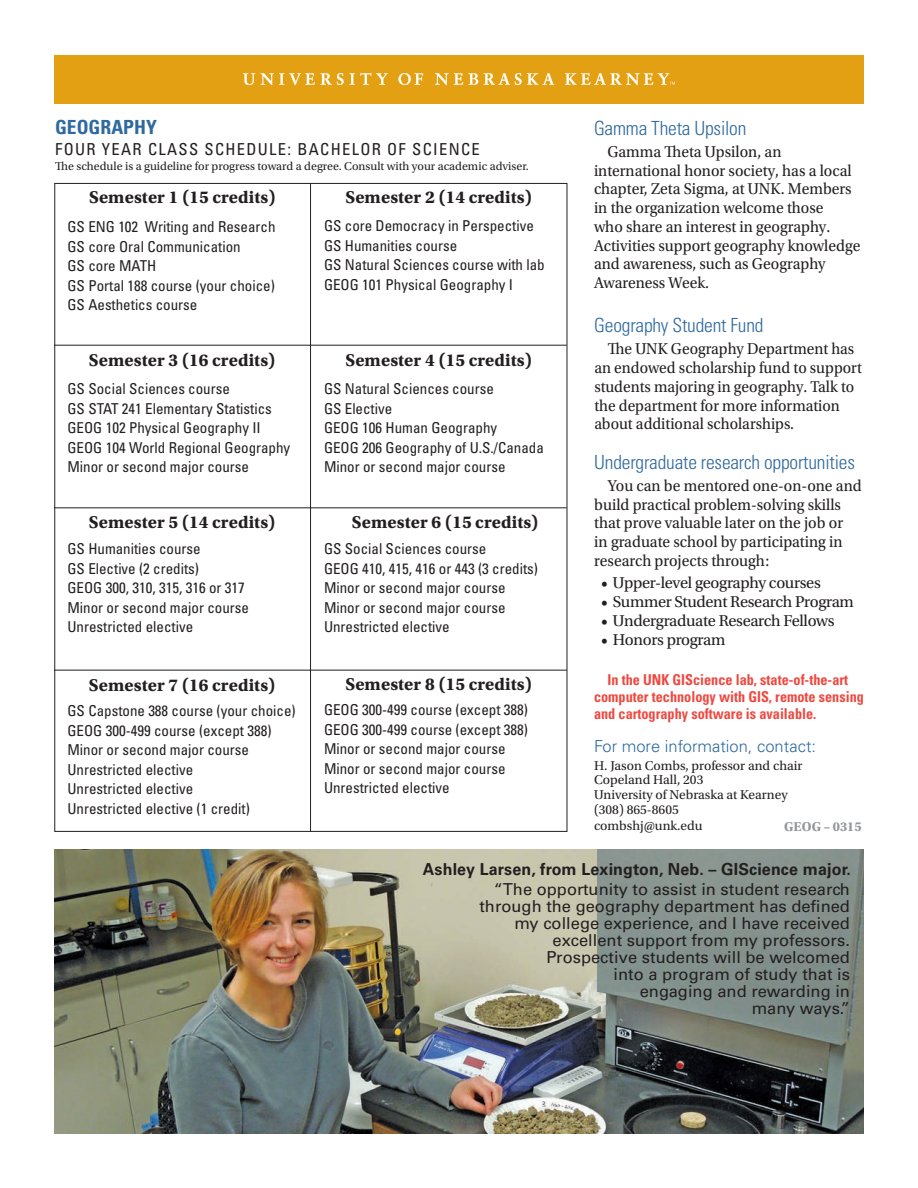
<style>
.page{position:relative;width:918px;height:1188px;background:#fff}
.page>*{position:absolute;margin:0;border:0;box-sizing:border-box;transform-origin:0 0}
.BLUE_sub-headlines{font:300 condensed 19.5px "Univers LT Std";letter-spacing:-.01em;color:#2f699e}
.BLUE_sub-headlines-2{font:700 condensed 19.5px "Univers LT Std";color:#2f699e}
.Semester_type{font:18px "Utopia Std Bold Capt";color:#231f20}
.BLUE_sub-headlines-3{font:16.5px/18.8px "Utopia Std";color:#231f20;scale:.95 1}
.FACTS{font:16.5px/17px "Univers LT Std";color:#231f20;text-align:right}
.BLUE_sub-headlines-4{font:16.5px/18.8px "Utopia Std";color:#231f20;scale:.94 1}
.BLUE_sub-headlines-5{font:16.5px "Utopia Std";letter-spacing:-.02em;color:#231f20}
.t1{font:700 16.5px "Univers LT Std";letter-spacing:.01em;color:#231f20}
.BLUE_sub-headlines-6{font:condensed 16.5px "Univers LT Std";letter-spacing:.08em;color:#231f20}
.For_more_information{font:300 16.5px "Univers LT Std";color:#2f699e}
.Class_schedule_type{font:condensed 15px "Univers LT Std";color:#231f20}
.BLUE_sub-headlines-7{font:700 condensed 15px/16.8px "Univers LT Std";color:#ef483f;scale:.95 1}
.Dept_Chair_info{font:13.5px "Utopia Std";color:#231f20}
.Story_TEXT{font:700 13.5px "Utopia Std";letter-spacing:.005em;color:#939598}
.BLUE_sub-headlines-8{font:12px "Utopia Std";color:#231f20}
</style>
<div class="page">
<div style="left:54px;top:55px;width:810px;height:48px;background:#e4a013"></div>
<svg style="left:243px;top:73px;width:12px;height:12px"></svg>
<svg style="left:261px;top:73px;width:83px;height:12px"></svg>
<svg style="left:350px;top:73px;width:38px;height:12px"></svg>
<svg style="left:398px;top:73px;width:25px;height:12px"></svg>
<svg style="left:435px;top:73px;width:28px;height:12px"></svg>
<svg style="left:469px;top:73px;width:9px;height:12px"></svg>
<svg style="left:484px;top:73px;width:70px;height:12px"></svg>
<svg style="left:565px;top:73px;width:110px;height:12px"></svg>
<img style="left:54px;top:849px;width:810px;height:285px">
<div style="left:597px;top:849px;width:53px;height:142px;background:#87948f"></div>
<hr style="left:54px;top:345px;width:513px;height:1px;background:#231f20">
<hr style="left:54px;top:670px;width:513px;height:1px;background:#231f20">
<hr style="left:54px;top:508px;width:513px;height:1px;background:#231f20">
<hr style="left:310px;top:183px;width:1px;height:648px;background:#231f20">
<p class="BLUE_sub-headlines-2" style="left:55px;top:115px;width:103px">GEOGRAPHY</p>
<p class="BLUE_sub-headlines-6" style="left:55px;top:139px;width:426px">FOUR YEAR CLASS SCHEDULE: BACHELOR OF SCIENCE</p>
<p class="BLUE_sub-headlines-8" style="left:55px;top:159px;width:475px">The schedule is a guideline for progress toward a degree. Consult with your academic adviser.</p>
<p class="Semester_type" style="left:89px;top:187px;width:188px">Semester 1 (15 credits)</p>
<p class="Class_schedule_type" style="left:68px;top:218px;width:210px">GS ENG 102 Writing and Research</p>
<p class="Class_schedule_type" style="left:68px;top:237px;width:175px">GS core Oral Communication</p>
<p class="Class_schedule_type" style="left:68px;top:257px;width:90px">GS core MATH</p>
<p class="Class_schedule_type" style="left:68px;top:276px;width:209px">GS Portal 188 course (your choice)</p>
<p class="Class_schedule_type" style="left:68px;top:296px;width:131px">GS Aesthetics course</p>
<p class="Semester_type" style="left:89px;top:349px;width:188px">Semester 3 (16 credits)</p>
<p class="Class_schedule_type" style="left:68px;top:379px;width:164px">GS Social Sciences course</p>
<p class="Class_schedule_type" style="left:68px;top:399px;width:206px">GS STAT 241 Elementary Statistics</p>
<p class="Class_schedule_type" style="left:68px;top:418px;width:195px">GEOG 102 Physical Geography II</p>
<p class="Class_schedule_type" style="left:68px;top:438px;width:224px">GEOG 104 World Regional Geography</p>
<p class="Class_schedule_type" style="left:68px;top:457px;width:183px">Minor or second major course</p>
<p class="Semester_type" style="left:345px;top:187px;width:188px">Semester 2 (14 credits)</p>
<p class="Class_schedule_type" style="left:324px;top:216px;width:211px">GS core Democracy in Perspective</p>
<p class="Class_schedule_type" style="left:324px;top:236px;width:135px">GS Humanities course</p>
<p class="Class_schedule_type" style="left:324px;top:255px;width:222px">GS Natural Sciences course with lab</p>
<p class="Class_schedule_type" style="left:324px;top:275px;width:191px">GEOG 101 Physical Geography I</p>
<p class="Semester_type" style="left:345px;top:349px;width:188px">Semester 4 (15 credits)</p>
<p class="Class_schedule_type" style="left:324px;top:379px;width:171px">GS Natural Sciences course</p>
<p class="Class_schedule_type" style="left:324px;top:399px;width:70px">GS Elective</p>
<p class="Class_schedule_type" style="left:324px;top:418px;width:175px">GEOG 106 Human Geography</p>
<p class="Class_schedule_type" style="left:324px;top:438px;width:221px">GEOG 206 Geography of U.S./Canada</p>
<p class="Class_schedule_type" style="left:324px;top:457px;width:183px">Minor or second major course</p>
<p class="Semester_type" style="left:89px;top:511px;width:188px">Semester 5 (14 credits)</p>
<p class="Semester_type" style="left:352px;top:511px;width:188px">Semester 6 (15 credits)</p>
<p class="Class_schedule_type" style="left:68px;top:539px;width:135px">GS Humanities course</p>
<p class="Class_schedule_type" style="left:68px;top:559px;width:133px">GS Elective (2 credits)</p>
<p class="Class_schedule_type" style="left:68px;top:578px;width:179px">GEOG 300, 310, 315, 316 or 317</p>
<p class="Class_schedule_type" style="left:68px;top:598px;width:183px">Minor or second major course</p>
<p class="Class_schedule_type" style="left:68px;top:617px;width:127px">Unrestricted elective</p>
<p class="Class_schedule_type" style="left:324px;top:539px;width:164px">GS Social Sciences course</p>
<p class="Class_schedule_type" style="left:324px;top:559px;width:216px">GEOG 410, 415, 416 or 443 (3 credits)</p>
<p class="Class_schedule_type" style="left:324px;top:578px;width:183px">Minor or second major course</p>
<p class="Class_schedule_type" style="left:324px;top:598px;width:183px">Minor or second major course</p>
<p class="Class_schedule_type" style="left:324px;top:617px;width:127px">Unrestricted elective</p>
<p class="Semester_type" style="left:89px;top:675px;width:188px">Semester 7 (16 credits)</p>
<p class="Semester_type" style="left:345px;top:674px;width:188px">Semester 8 (15 credits)</p>
<p class="Class_schedule_type" style="left:68px;top:701px;width:230px">GS Capstone 388 course (your choice)</p>
<p class="Class_schedule_type" style="left:68px;top:721px;width:206px">GEOG 300-499 course (except 388)</p>
<p class="Class_schedule_type" style="left:68px;top:740px;width:183px">Minor or second major course</p>
<p class="Class_schedule_type" style="left:68px;top:760px;width:127px">Unrestricted elective</p>
<p class="Class_schedule_type" style="left:68px;top:779px;width:127px">Unrestricted elective</p>
<p class="Class_schedule_type" style="left:68px;top:799px;width:184px">Unrestricted elective (1 credit)</p>
<p class="Class_schedule_type" style="left:324px;top:701px;width:206px">GEOG 300-499 course (except 388)</p>
<p class="Class_schedule_type" style="left:324px;top:720px;width:206px">GEOG 300-499 course (except 388)</p>
<p class="Class_schedule_type" style="left:324px;top:740px;width:183px">Minor or second major course</p>
<p class="Class_schedule_type" style="left:324px;top:759px;width:183px">Minor or second major course</p>
<p class="Class_schedule_type" style="left:324px;top:779px;width:127px">Unrestricted elective</p>
<p class="BLUE_sub-headlines" style="left:594px;top:116px;width:154px">Gamma Theta Upsilon</p>
<p class="BLUE_sub-headlines-3" style="left:594px;top:142px;width:282px;text-indent:13px">Gamma Theta Upsilon, an international honor society, has a local chapter, Zeta Sigma, at UNK. Members in the organization welcome those<br>who share an interest in geography.<br>Activities support geography knowledge and awareness, such as Geography<br>Awareness Week.</p>
<p class="BLUE_sub-headlines" style="left:594px;top:314px;width:171px">Geography Student Fund</p>
<p class="BLUE_sub-headlines-4" style="left:594px;top:340px;width:286px;text-indent:13px">The UNK Geography Department has an endowed scholarship fund to support students majoring in geography. Talk to the department for more information about additional scholarships.</p>
<p class="BLUE_sub-headlines" style="left:594px;top:450px;width:262px">Undergraduate research opportunities</p>
<p class="BLUE_sub-headlines-3" style="left:594px;top:477px;width:283px;text-indent:13px">You can be mentored one-on-one and build practical problem-solving skills that prove valuable later on the job or<br>in graduate school by participating in research projects through:</p>
<p class="BLUE_sub-headlines-5" style="left:601px;top:574px;width:221px">• Upper-level geography courses</p>
<p class="BLUE_sub-headlines-5" style="left:601px;top:593px;width:254px">• Summer Student Research Program</p>
<p class="BLUE_sub-headlines-5" style="left:601px;top:612px;width:235px">• Undergraduate Research Fellows</p>
<p class="BLUE_sub-headlines-5" style="left:601px;top:630px;width:126px">• Honors program</p>
<p class="BLUE_sub-headlines-7" style="left:594px;top:671px;width:286px;text-indent:13px">In the UNK GIScience lab, state-of-the-art computer technology with GIS, remote sensing and cartography software is available.</p>
<p class="For_more_information" style="left:594px;top:737px;width:224px">For more information, contact:</p>
<p class="Dept_Chair_info" style="left:594px;top:758px;width:210px">H. Jason Combs, professor and chair</p>
<p class="Dept_Chair_info" style="left:594px;top:773px;width:111px">Copeland Hall, 203</p>
<p class="Dept_Chair_info" style="left:594px;top:788px;width:195px">University of Nebraska at Kearney</p>
<p class="Dept_Chair_info" style="left:594px;top:803px;width:86px">(308) 865-8605</p>
<p class="Dept_Chair_info" style="left:594px;top:819px;width:110px">combshj@unk.edu</p>
<p class="Story_TEXT" style="left:784px;top:819px;width:79px">GEOG – 0315</p>
<p class="t1" style="left:423px;top:859px;width:430px">Ashley Larsen, from Lexington, Neb. – GIScience major.</p>
<p class="FACTS" style="left:479px;top:881px;width:372px">“The opportunity to assist in student research through the geography department has defined my college experience, and I have received excellent support from my professors.<br>Prospective students will be welcomed<br>into a program of study that is<br>engaging and rewarding in<br>many ways.”</p>
</div>
